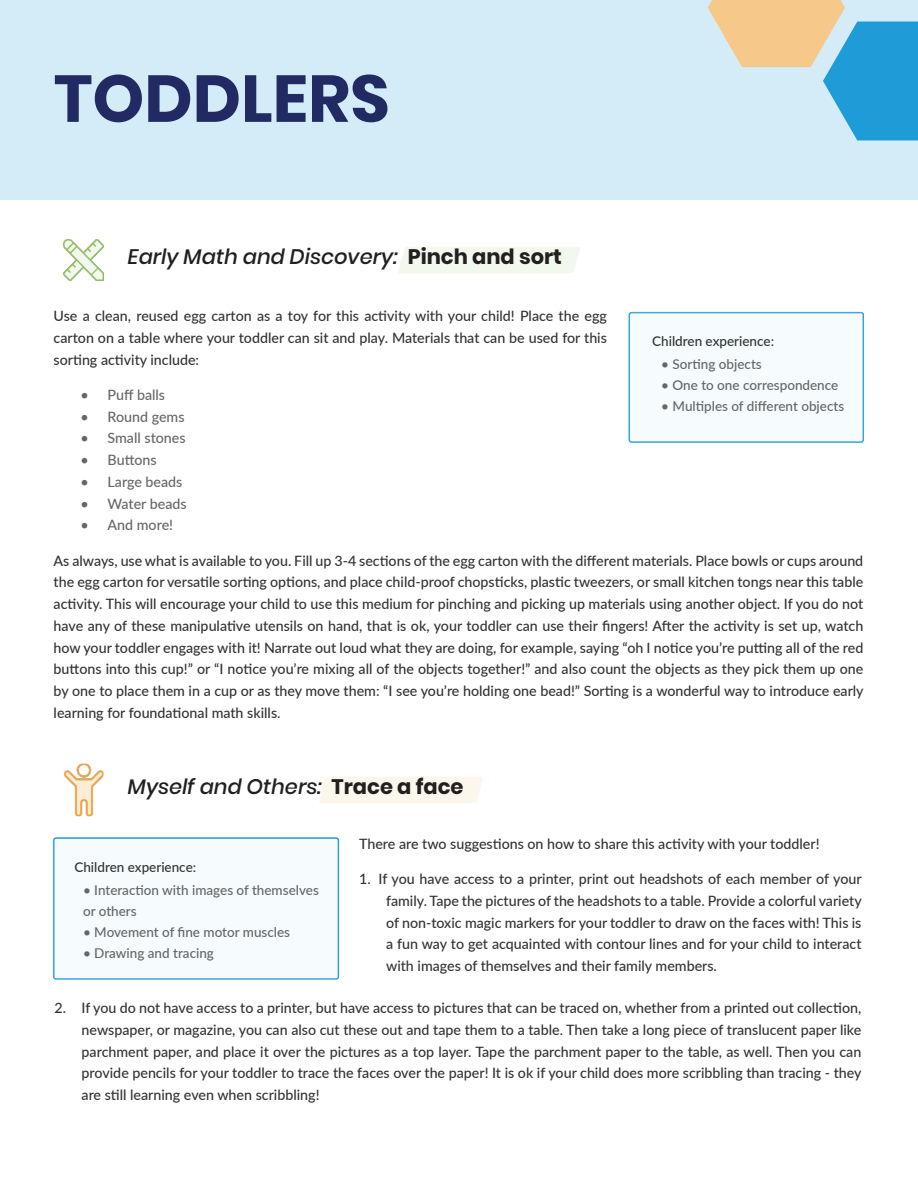
<style>
.page{position:relative;width:918px;height:1188px;background:#fff}
.page>*{position:absolute;margin:0;border:0;box-sizing:border-box;transform-origin:0 0}
.t1{font:700 66px "Poppins";color:#222a64}
.t2{font:italic 500 21px "Poppins";color:#231f20}
.t3{font:500 14.25px/21.8px "Lato";color:#333;text-align:justify}
.t4{font:500 14.25px "Lato";color:#666}
.t5{font:500 13.5px/21px "Lato";color:#656666}
.t6{font:500 13.5px "Lato";color:#323332}
.s1{font-weight:700;font-style:normal}
</style>
<div class="page">
<div style="left:398px;top:247px;width:182px;height:26px;background:#f3f8ef"></div>
<div style="left:629px;top:312px;width:235px;height:130px;background:#f6fbfd;border-radius:2px"></div>
<div style="left:0;top:0;width:918px;height:199px;background:#d4ecf7"></div>
<svg style="left:708px;top:0;width:210px;height:140px"></svg>
<img style="left:64px;top:239px;width:40px;height:42px">
<div style="left:319px;top:777px;width:164px;height:26px;background:#fdf6ec"></div>
<div style="left:53px;top:837px;width:286px;height:143px;border:2px solid #1d9cd8;border-radius:2px"></div>
<div style="left:54px;top:839px;width:284px;height:141px;background:#f6fbfd;border-radius:2px"></div>
<img style="left:64px;top:764px;width:40px;height:52px">
<h1 class="t1" style="left:54px;top:61px;width:337px">TODDLERS</h1>
<h2 class="t2" style="left:128px;top:244px;width:436px">Early Math and Discovery: <span class="s1">Pinch and sort</span></h2>
<p class="t3" style="left:54px;top:304px;width:555px">Use a clean, reused egg carton as a toy for this activity with your child! Place the egg carton on a table where your toddler can sit and play. Materials that can be used for this sorting activity include:</p>
<p class="t4" style="left:81px;top:384px;width:86px">• Puff balls</p>
<p class="t4" style="left:81px;top:406px;width:105px">• Round gems</p>
<p class="t4" style="left:81px;top:428px;width:106px">• Small stones</p>
<p class="t4" style="left:81px;top:450px;width:78px">• Buttons</p>
<p class="t4" style="left:81px;top:471px;width:103px">• Large beads</p>
<p class="t4" style="left:81px;top:493px;width:108px">• Water beads</p>
<p class="t4" style="left:81px;top:515px;width:94px">• And more!</p>
<p class="t3" style="left:54px;top:549px;width:812px">As always, use what is available to you. Fill up 3-4 sections of the egg carton with the different materials. Place bowls or cups around the egg carton for versatile sorting options, and place child-proof chopsticks, plastic tweezers, or small kitchen tongs near this table activity. This will encourage your child to use this medium for pinching and picking up materials using another object. If you do not have any of these manipulative utensils on hand, that is ok, your toddler can use their fingers! After the activity is set up, watch how your toddler engages with it! Narrate out loud what they are doing, for example, saying “oh I notice you’re putting all of the red buttons into this cup!” or “I notice you’re mixing all of the objects together!” and also count the objects as they pick them up one by one to place them in a cup or as they move them: “I see you’re holding one bead!” Sorting is a wonderful way to introduce early learning for foundational math skills.</p>
<p class="t6" style="left:652px;top:331px;width:123px">Children experience:</p>
<p class="t5" style="left:661px;top:353px;width:102px">• Sorting objects</p>
<p class="t5" style="left:661px;top:374px;width:179px">• One to one correspondence</p>
<p class="t5" style="left:661px;top:395px;width:184px">• Multiples of different objects</p>
<h2 class="t2" style="left:128px;top:774px;width:337px">Myself and Others: <span class="s1">Trace a face</span></h2>
<p class="t3" style="left:359px;top:832px;width:462px">There are two suggestions on how to share this activity with your toddler!</p>
<p class="t3" style="left:386px;top:867px;width:477px;text-indent:-27px">1. If you have access to a printer, print out headshots of each member of your family. Tape the pictures of the headshots to a table. Provide a colorful variety of non-toxic magic markers for your toddler to draw on the faces with! This is a fun way to get acquainted with contour lines and for your child to interact with images of themselves and their family members.</p>
<p class="t3" style="left:82px;top:996px;width:782px;text-indent:-27px">2. If you do not have access to a printer, but have access to pictures that can be traced on, whether from a printed out collection, newspaper, or magazine, you can also cut these out and tape them to a table. Then take a long piece of translucent paper like parchment paper, and place it over the pictures as a top layer. Tape the parchment paper to the table, as well. Then you can provide pencils for your toddler to trace the faces over the paper! It is ok if your child does more scribbling than tracing - they are still learning even when scribbling!</p>
<p class="t6" style="left:74px;top:857px;width:123px">Children experience:</p>
<p class="t5" style="left:83px;top:879px;width:237px">• Interaction with images of themselves or others</p>
<p class="t5" style="left:83px;top:921px;width:209px">• Movement of fine motor muscles</p>
<p class="t5" style="left:83px;top:942px;width:132px">• Drawing and tracing</p>
</div>
